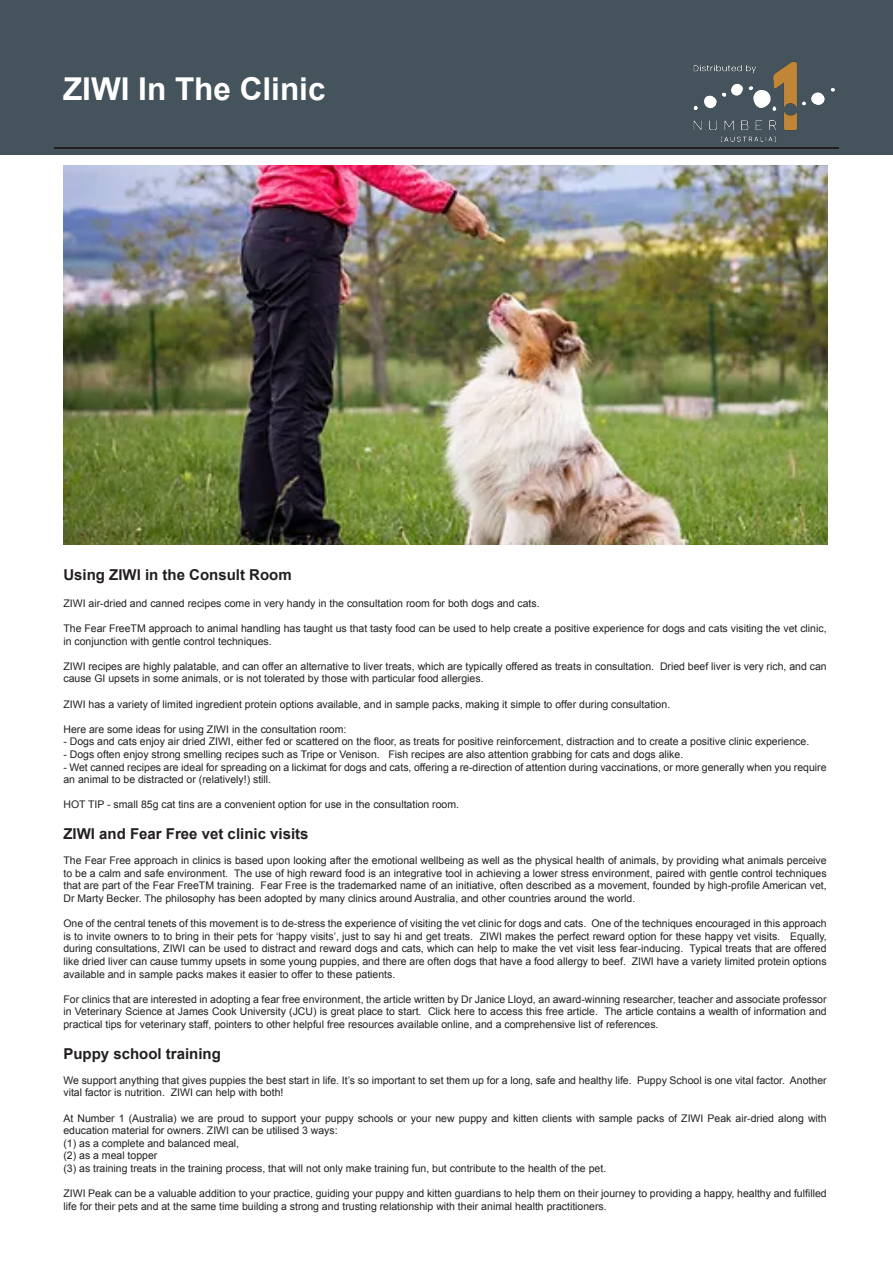
<style>
.page{position:relative;width:893px;height:1263px;background:#fff}
.page>*{position:absolute;margin:0;border:0;box-sizing:border-box;transform-origin:0 0}
.t1{font:700 31.5px "Arial";color:#fff}
.t2{font:700 15px "Arial";color:#231f20}
.t3{font:10.5px/12.6px "Arial";color:#231f20}
</style>
<div class="page">
<div style="left:0;top:0;width:893px;height:154px;background:#45535d"></div>
<img style="left:693px;top:62px;width:142px;height:80px">
<hr style="left:54px;top:147px;width:785px;height:2px;background:#231f20">
<img style="left:63px;top:165px;width:764px;height:379px">
<p class="t1" style="left:63px;top:68px;width:264px">ZIWI In The Clinic</p>
<p class="t2" style="left:63px;top:564px;width:230px">Using ZIWI in the Consult Room</p>
<p class="t3" style="left:63px;top:597px;width:478px">ZIWI air-dried and canned recipes come in very handy in the consultation room for both dogs and cats.</p>
<p class="t3" style="left:63px;top:622px;width:765px">The Fear FreeTM approach to animal handling has taught us that tasty food can be used to help create a positive experience for dogs and cats visiting the vet clinic, in conjunction with gentle control techniques.</p>
<p class="t3" style="left:63px;top:660px;width:765px">ZIWI recipes are highly palatable, and can offer an alternative to liver treats, which are typically offered as treats in consultation. Dried beef liver is very rich, and can cause GI upsets in some animals, or is not tolerated by those with particular food allergies.</p>
<p class="t3" style="left:63px;top:698px;width:608px">ZIWI has a variety of limited ingredient protein options available, and in sample packs, making it simple to offer during consultation.</p>
<p class="t3" style="left:63px;top:723px;width:285px">Here are some ideas for using ZIWI in the consultation room:</p>
<p class="t3" style="left:63px;top:735px;width:747px">- Dogs and cats enjoy air dried ZIWI, either fed or scattered on the floor, as treats for positive reinforcement, distraction and to create a positive clinic experience.</p>
<p class="t3" style="left:63px;top:748px;width:621px">- Dogs often enjoy strong smelling recipes such as Tripe or Venison. Fish recipes are also attention grabbing for cats and dogs alike.</p>
<p class="t3" style="left:63px;top:761px;width:765px">- Wet canned recipes are ideal for spreading on a lickimat for dogs and cats, offering a re-direction of attention during vaccinations, or more generally when you require an animal to be distracted or (relatively!) still.</p>
<p class="t3" style="left:63px;top:798px;width:397px">HOT TIP - small 85g cat tins are a convenient option for use in the consultation room.</p>
<p class="t2" style="left:63px;top:824px;width:247px">ZIWI and Fear Free vet clinic visits</p>
<p class="t3" style="left:63px;top:854px;width:765px;text-align:justify">The Fear Free approach in clinics is based upon looking after the emotional wellbeing as well as the physical health of animals, by providing what animals perceive to be a calm and safe environment. The use of high reward food is an integrative tool in achieving a lower stress environment, paired with gentle control techniques that are part of the Fear FreeTM training. Fear Free is the trademarked name of an initiative, often described as a movement, founded by high-profile American vet, Dr Marty Becker. The philosophy has been adopted by many clinics around Australia, and other countries around the world.</p>
<p class="t3" style="left:63px;top:917px;width:765px;text-align:justify">One of the central tenets of this movement is to de-stress the experience of visiting the vet clinic for dogs and cats. One of the techniques encouraged in this approach is to invite owners to to bring in their pets for ‘happy visits’, just to say hi and get treats. ZIWI makes the perfect reward option for these happy vet visits. Equally, during consultations, ZIWI can be used to distract and reward dogs and cats, which can help to make the vet visit less fear-inducing. Typical treats that are offered like dried liver can cause tummy upsets in some young puppies, and there are often dogs that have a food allergy to beef. ZIWI have a variety limited protein options available and in sample packs makes it easier to offer to these patients.</p>
<p class="t3" style="left:63px;top:993px;width:765px;text-align:justify">For clinics that are interested in adopting a fear free environment, the article written by Dr Janice Lloyd, an award-winning researcher, teacher and associate professor in Veterinary Science at James Cook University (JCU) is great place to start. Click here to access this free article. The article contains a wealth of information and practical tips for veterinary staff, pointers to other helpful free resources available online, and a comprehensive list of references.</p>
<p class="t2" style="left:63px;top:1043px;width:159px">Puppy school training</p>
<p class="t3" style="left:63px;top:1074px;width:765px">We support anything that gives puppies the best start in life. It’s so important to set them up for a long, safe and healthy life. Puppy School is one vital factor. Another vital factor is nutrition. ZIWI can help with both!</p>
<p class="t3" style="left:63px;top:1112px;width:765px">At Number 1 (Australia) we are proud to support your puppy schools or your new puppy and kitten clients with sample packs of ZIWI Peak air-dried along with education material for owners. ZIWI can be utilised 3 ways:</p>
<p class="t3" style="left:63px;top:1137px;width:177px">(1) as a complete and balanced meal,</p>
<p class="t3" style="left:63px;top:1149px;width:95px">(2) as a meal topper</p>
<p class="t3" style="left:63px;top:1162px;width:544px">(3) as training treats in the training process, that will not only make training fun, but contribute to the health of the pet.</p>
<p class="t3" style="left:63px;top:1187px;width:765px">ZIWI Peak can be a valuable addition to your practice, guiding your puppy and kitten guardians to help them on their journey to providing a happy, healthy and fulfilled life for their pets and at the same time building a strong and trusting relationship with their animal health practitioners.</p>
</div>
